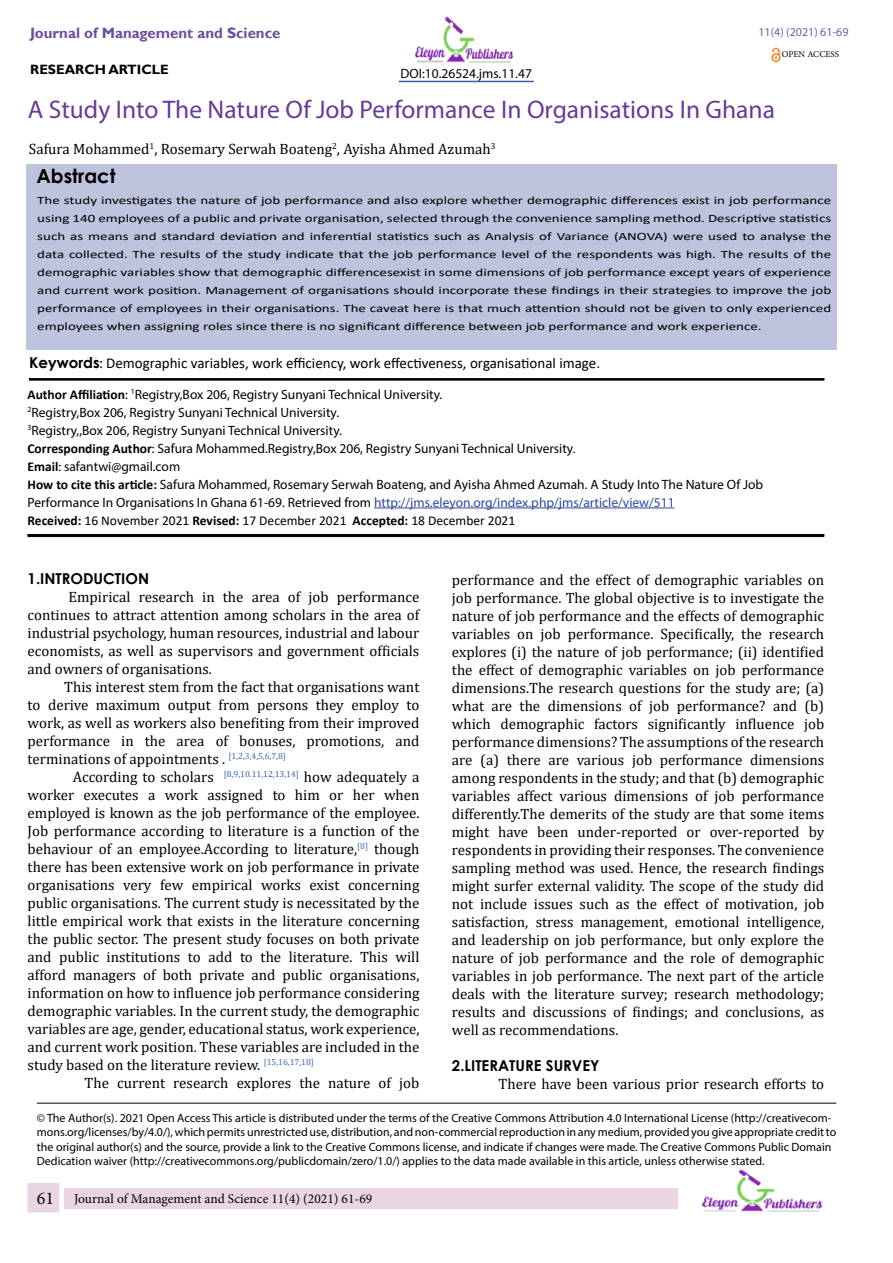
<style>
.page{position:relative;width:893px;height:1263px;background:#fff}
.page>*{position:absolute;margin:0;border:0;box-sizing:border-box;transform-origin:0 0}
.t1{font:25.5px "Myriad Pro";color:#683a96}
.t2{font:700 19.5px "Century Gothic";color:#000}
.t3{font:15px/18px "Cambria";color:#000;text-align:justify}
.t4{font:15px "Calibri";color:#000}
.t5{font:700 15px "Century Gothic";color:#000}
.t6{font:700 15px "Gill Sans";color:#6b4fa0}
.t7{font:13.5px/18px "Myriad Pro";color:#000}
.t8{font:13.5px "Calibri";color:#000}
.t9{font:13.5px "Minion Pro";color:#000}
.t10{font:700 13.5px "Gill Sans";color:#000}
.t11{font:12px/14.4px "Myriad Pro";color:#000}
.t12{font:12px "Myriad Pro";color:#7d58a5}
.t13{font:11.25px/18px "Calibri";color:#000;text-align:justify;scale:1.33 1}
.t14{font:9px "Minion Pro";color:#000}
.s1{font-family:"Century Gothic";font-weight:700}
.s2{font-family:"Myriad Pro"}
.s3{font-family:"Calibri";font-weight:700}
.s4{font-family:"Cambria"}
.s5{color:#31469d}
.s6{font-weight:700}
.s7{font-size:18px}
</style>
<div class="page">
<img style="left:701px;top:1170px;width:122px;height:42px">
<div style="left:58px;top:1188px;width:620px;height:20px;background:#ead6e3"></div>
<div style="left:23px;top:1178px;width:41px;height:39px;background:#ead6e3;border:4px solid #fff"></div>
<div style="left:26px;top:164px;width:810px;height:185px;background:#bec3de"></div>
<hr style="left:374px;top:508px;width:301px;height:1px;background:#31469d">
<hr style="left:29px;top:379px;width:795px;height:1px;background:#000">
<hr style="left:29px;top:380px;width:795px;height:1px;background:#000">
<hr style="left:28px;top:534px;width:796px;height:1px;background:#000">
<hr style="left:28px;top:536px;width:796px;height:1px;background:#000">
<hr style="left:28px;top:535px;width:796px;height:1px;background:#000">
<hr style="left:399px;top:81px;width:135px;height:1px;background:#425aa9">
<img style="left:771px;top:47px;width:10px;height:16px">
<hr style="left:37px;top:1103px;width:799px;height:1px;background:#000">
<img style="left:414px;top:16px;width:100px;height:47px">
<p class="t6" style="left:30px;top:24px;width:252px">Journal of Management and Science</p>
<p class="t10" style="left:30px;top:61px;width:140px">RESEARCH ARTICLE</p>
<h1 class="t1" style="left:28px;top:93px;width:748px">A Study Into The Nature Of Job Performance In Organisations In Ghana</h1>
<p class="t12" style="left:758px;top:25px;width:92px">11(4) (2021) 61-69</p>
<p class="t14" style="left:782px;top:48px;width:59px">OPEN ACCESS</p>
<p class="t7" style="left:400px;top:65px;width:133px">DOI:10.26524.jms.11.47</p>
<p class="t3" style="left:29px;top:140px;width:468px">Safura Mohammed<sup>1</sup>, Rosemary Serwah Boateng<sup>2</sup>, Ayisha Ahmed Azumah<sup>3</sup></p>
<h2 class="t2" style="left:36px;top:161px;width:81px">Abstract</h2>
<p class="t13" style="left:37px;top:191px;width:598px">The study investigates the nature of job performance and also explore whether demographic differences exist in job performance using 140 employees of a public and private organisation, selected through the convenience sampling method. Descriptive statistics such as means and standard deviation and inferential statistics such as Analysis of Variance (ANOVA) were used to analyse the data collected. The results of the study indicate that the job performance level of the respondents was high. The results of the demographic variables show that demographic differencesexist in some dimensions of job performance except years of experience and current work position. Management of organisations should incorporate these findings in their strategies to improve the job performance of employees in their organisations. The caveat here is that much attention should not be given to only experienced employees when assigning roles since there is no significant difference between job performance and work experience.</p>
<p class="t4" style="left:29px;top:352px;width:572px"><span class="s1">Keywords</span><span class="s2">:</span> Demographic variables, work efficiency, work effectiveness, organisational image.</p>
<p class="t7" style="left:27px;top:385px;width:737px"><span class="s3">Author Affiliation</span>: <sup>1</sup>Registry,Box 206, Registry Sunyani Technical University.<br><sup>2</sup>Registry,Box 206, Registry Sunyani Technical University.<br><sup>3</sup>Registry,,Box 206, Registry Sunyani Technical University.<br><span class="s3">Corresponding Author</span>: Safura Mohammed<span class="s4">.</span>Registry,Box 206, Registry Sunyani Technical University.<br><span class="s3">Email</span>: safantwi@gmail.com<br><span class="s3">How to cite this article:</span> Safura Mohammed, Rosemary Serwah Boateng, and Ayisha Ahmed Azumah<span class="s4">.</span> A Study Into The Nature Of Job Performance In Organisations In Ghana 61-69. Retrieved from <span class="s5">http://jms.eleyon.org/index.php/jms/article/view/511</span></p>
<p class="t8" style="left:27px;top:511px;width:489px"><span class="s6">Received:</span> 16 November 2021 <span class="s6">Revised:</span> 17 December 2021 <span class="s6">Accepted:</span> 18 December 2021</p>
<p class="t5" style="left:28px;top:567px;width:123px">1.INTRODUCTION</p>
<p class="t3" style="left:28px;top:588px;width:393px;text-indent:41px">Empirical research in the area of job performance continues to attract attention among scholars in the area of industrial psychology, human resources, industrial and labour economists, as well as supervisors and government officials and owners of organisations.</p>
<p class="t3" style="left:28px;top:678px;width:393px;text-indent:37px">This interest stem from the fact that organisations want to derive maximum output from persons they employ to work, as well as workers also benefiting from their improved performance in the area of bonuses, promotions, and terminations of appointments . <sup>[1,2,3,4,5,6,7,8]</sup></p>
<p class="t3" style="left:28px;top:768px;width:393px;text-indent:45px">According to scholars <sup>[8,9,10.11,12,13,14]</sup> how adequately a worker executes a work assigned to him or her when employed is known as the job performance of the employee.<br>Job performance according to literature is a function of the behaviour of an employee.According to literature,<sup>[8]</sup> though there has been extensive work on job performance in private organisations very few empirical works exist concerning public organisations. The current study is necessitated by the little empirical work that exists in the literature concerning the public sector. The present study focuses on both private and public institutions to add to the literature. This will afford managers of both private and public organisations, information on how to influence job performance considering demographic variables. In the current study, the demographic variables are age, gender, educational status, work experience, and current work position. These variables are included in the study based on the literature review. <sup>[15,16,17,18]</sup></p>
<p class="t3" style="left:85px;top:1074px;width:336px">The current research explores the nature of job</p>
<p class="t11" style="left:37px;top:1110px;width:801px">© The Author(s). 2021 Open Access This article is distributed under the terms of the Creative Commons Attribution 4.0 International License (http://creativecom&shy;mons.org/licenses/by/4.0/), which permits unrestricted use, distribution, and non-commercial reproduction in any medium, provided you give appropriate credit to the original author(s) and the source, provide a link to the Creative Commons license, and indicate if changes were made. The Creative Commons Public Domain Dedication waiver (http://creativecommons.org/publicdomain/zero/1.0/) applies to the data made available in this article, unless otherwise stated.</p>
<p class="t3" style="left:452px;top:570px;width:374px">performance and the effect of demographic variables on job performance. The global objective is to investigate the nature of job performance and the effects of demographic variables on job performance. Specifically, the research explores (i) the nature of job performance; (ii) identified the effect of demographic variables on job performance dimensions.The research questions for the study are; (a) what are the dimensions of job performance? and (b) which demographic factors significantly influence job performance dimensions? The assumptions of the research are (a) there are various job performance dimensions among respondents in the study; and that (b) demographic variables affect various dimensions of job performance differently.The demerits of the study are that some items might have been under-reported or over-reported by respondents in providing their responses. The convenience sampling method was used. Hence, the research findings might surfer external validity. The scope of the study did not include issues such as the effect of motivation, job satisfaction, stress management, emotional intelligence, and leadership on job performance, but only explore the nature of job performance and the role of demographic variables in job performance. The next part of the article deals with the literature survey; research methodology; results and discussions of findings; and conclusions, as well as recommendations.</p>
<p class="t5" style="left:452px;top:1054px;width:149px">2.LITERATURE SURVEY</p>
<p class="t3" style="left:498px;top:1074px;width:327px">There have been various prior research efforts to</p>
<p class="t9" style="left:37px;top:1190px;width:337px"><span class="s7">61</span> Journal of Management and Science 11(4) (2021) 61-69</p>
</div>
